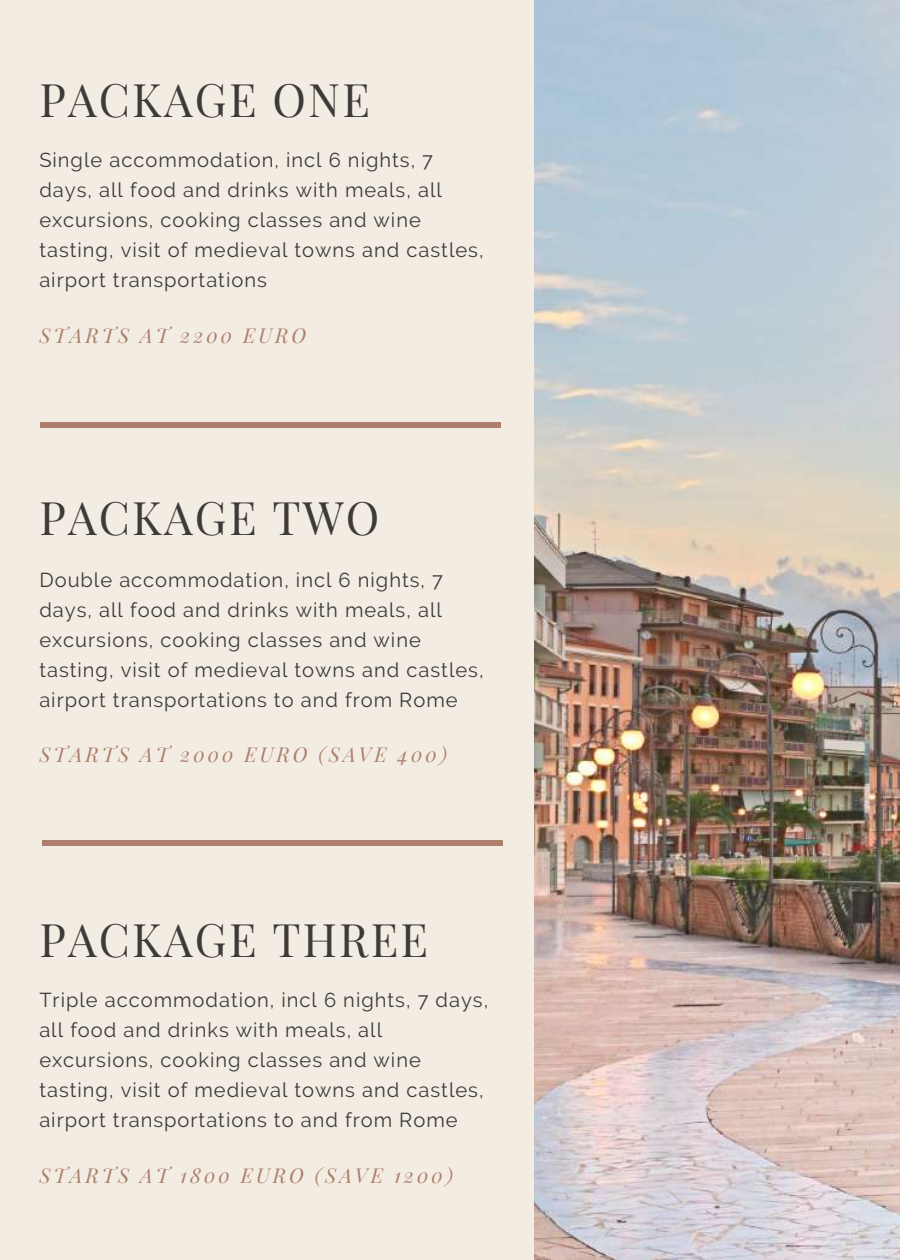
<style>
.page{position:relative;width:900px;height:1260px;background:#f3ece3}
.page>*{position:absolute;margin:0;border:0;box-sizing:border-box;transform-origin:0 0}
.t1{font:45.25px "Playfair Display";letter-spacing:.05em;color:#3c3b38}
.t2{font:20px/30px "Raleway";letter-spacing:.05em;color:#3c3b38}
.t3{font:italic 20px "Playfair Display";letter-spacing:.15em;color:#ad7f6c}
</style>
<div class="page">
<div style="left:40px;top:422px;width:461px;height:6px;background:#ad7f6c"></div>
<div style="left:42px;top:840px;width:461px;height:6px;background:#ad7f6c"></div>
<img style="left:534px;top:0;width:366px;height:1260px">
<h1 class="t1" style="left:39px;top:68px;width:332px">PACKAGE ONE</h1>
<p class="t2" style="left:39px;top:145px;width:446px">Single accommodation, incl 6 nights, 7 days, all food and drinks with meals, all excursions, cooking classes and wine tasting, visit of medieval towns and castles, airport transportations</p>
<p class="t3" style="left:39px;top:322px;width:268px">STARTS AT 2200 EURO</p>
<h1 class="t1" style="left:39px;top:486px;width:342px">PACKAGE TWO</h1>
<p class="t2" style="left:39px;top:565px;width:446px">Double accommodation, incl 6 nights, 7 days, all food and drinks with meals, all excursions, cooking classes and wine tasting, visit of medieval towns and castles, airport transportations to and from Rome</p>
<p class="t3" style="left:39px;top:740px;width:409px">STARTS AT 2000 EURO (SAVE 400)</p>
<h1 class="t1" style="left:39px;top:908px;width:390px">PACKAGE THREE</h1>
<p class="t2" style="left:39px;top:985px;width:450px">Triple accommodation, incl 6 nights, 7 days, all food and drinks with meals, all excursions, cooking classes and wine tasting, visit of medieval towns and castles, airport transportations to and from Rome</p>
<p class="t3" style="left:39px;top:1162px;width:415px">STARTS AT 1800 EURO (SAVE 1200)</p>
</div>
